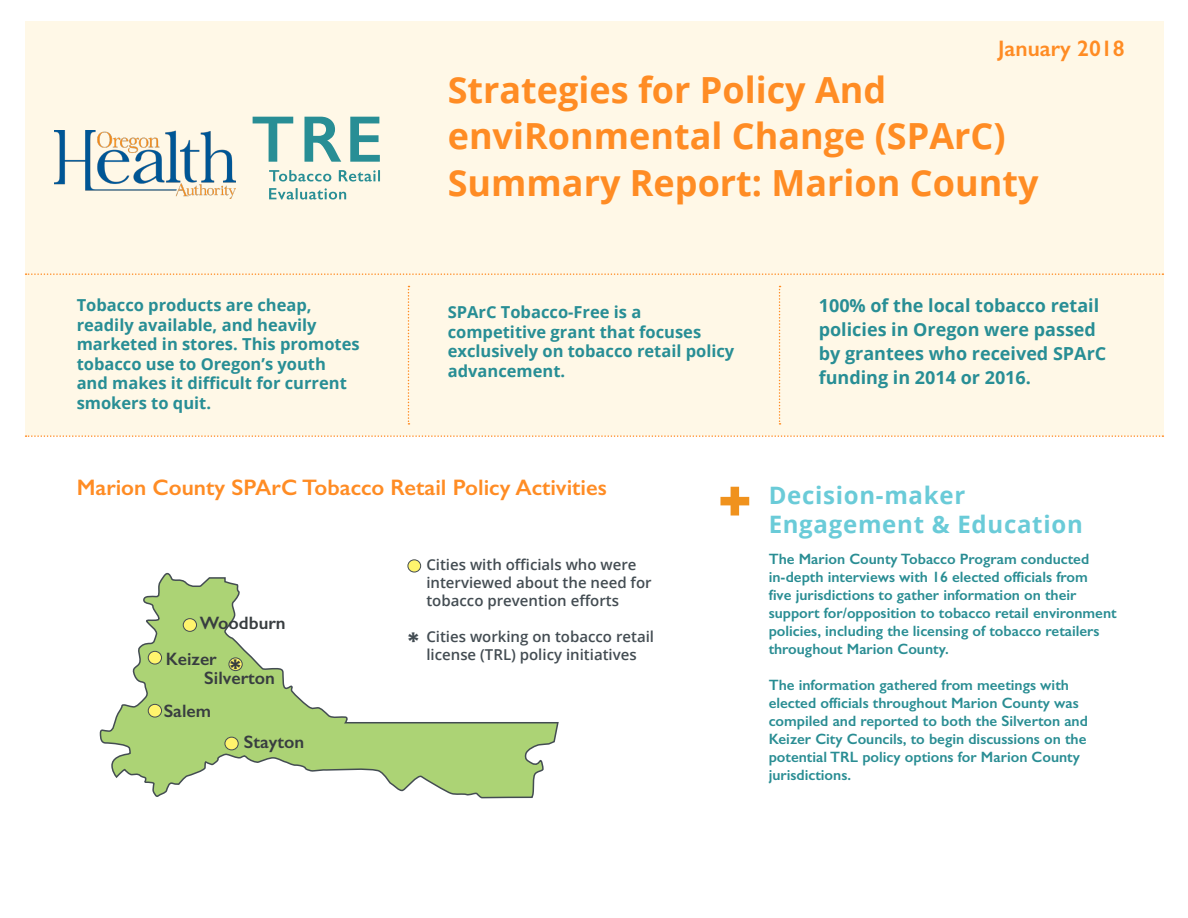
<style>
.page{position:relative;width:1188px;height:918px;background:#fff}
.page>*{position:absolute;margin:0;border:0;box-sizing:border-box;transform-origin:0 0}
.t1{font:900 54px "Arial";color:#f0921d}
.latest_subheader{font:700 36px/46.5px "Open Sans";color:#ff8c24}
.latest_number_highli{font:700 24px "Open Sans";letter-spacing:.03em;color:#6acbd8}
.Subheaders{font:600 22.5px "Gill Sans";color:#ff8c24}
.latest_subheader-2{font:700 18px/24px "Open Sans";color:#288e95}
.small_sans_serif{font:600 18px "Gill Sans";color:#383d40}
.latest_subheader-3{font:700 16.5px/19.5px "Open Sans";color:#288e95}
.Paragraph_Style_2{font:600 15px/18px "Gill Sans";color:#298d93}
.legend_text{font:600 15px/18px "Open Sans";color:#434c52}
</style>
<div class="page">
<div style="left:408px;top:560px;width:13px;height:12px;background:#fff46d;border-radius:50%"></div>
<div style="left:408px;top:560px;width:13px;height:12px;border:1px solid #434c52;border-radius:50%"></div>
<div style="left:25px;top:21px;width:1138px;height:414px;background:#fff8e7"></div>
<svg style="left:408px;top:286px;width:1px;height:139px"></svg>
<svg style="left:779px;top:286px;width:2px;height:139px"></svg>
<svg style="left:26px;top:435px;width:1137px;height:2px"></svg>
<svg style="left:26px;top:273px;width:1137px;height:2px"></svg>
<svg style="left:253px;top:117px;width:127px;height:45px"></svg>
<svg style="left:269px;top:170px;width:111px;height:12px"></svg>
<svg style="left:269px;top:188px;width:77px;height:12px"></svg>
<img style="left:54px;top:130px;width:181px;height:68px">
<svg style="left:99px;top:569px;width:460px;height:230px"></svg>
<div style="left:148px;top:651px;width:14px;height:13px;background:#fff46d;border-radius:50%"></div>
<div style="left:148px;top:651px;width:14px;height:13px;border:1px solid #434c52;border-radius:50%"></div>
<div style="left:148px;top:704px;width:14px;height:13px;background:#fff46d;border-radius:50%"></div>
<div style="left:148px;top:704px;width:14px;height:13px;border:1px solid #434c52;border-radius:50%"></div>
<div style="left:183px;top:619px;width:14px;height:12px;background:#fff46d;border-radius:50%"></div>
<div style="left:183px;top:618px;width:14px;height:14px;border:1px solid #434c52;border-radius:50%"></div>
<div style="left:225px;top:737px;width:13px;height:13px;background:#fff46d;border-radius:50%"></div>
<div style="left:225px;top:737px;width:13px;height:13px;border:1px solid #434c52;border-radius:50%"></div>
<div style="left:229px;top:658px;width:13px;height:13px;border:1px solid #434c52;border-radius:50%"></div>
<svg style="left:408px;top:632px;width:11px;height:10px"></svg>
<svg style="left:230px;top:659px;width:11px;height:10px"></svg>
<p class="Subheaders" style="left:998px;top:35px;width:128px">January 2018</p>
<p class="latest_subheader" style="left:448px;top:65px;width:592px">Strategies for Policy And enviRonmental Change (SPArC)<br>Summary Report: Marion County</p>
<p class="latest_subheader-3" style="left:77px;top:295px;width:285px">Tobacco products are cheap, readily available, and heavily marketed in stores. This promotes tobacco use to Oregon’s youth and makes it difficult for current smokers to quit.</p>
<p class="latest_subheader-3" style="left:448px;top:302px;width:288px">SPArC Tobacco-Free is a competitive grant that focuses exclusively on tobacco retail policy advancement.</p>
<p class="latest_subheader-2" style="left:819px;top:293px;width:289px">100% of the local tobacco retail policies in Oregon were passed by grantees who received SPArC funding in 2014 or 2016.</p>
<p class="Subheaders" style="left:77px;top:474px;width:532px">Marion County SPArC Tobacco Retail Policy Activities</p>
<p class="small_sans_serif" style="left:200px;top:612px;width:87px">Woodburn</p>
<p class="small_sans_serif" style="left:166px;top:648px;width:52px">Keizer</p>
<p class="small_sans_serif" style="left:204px;top:667px;width:72px">Silverton</p>
<p class="small_sans_serif" style="left:164px;top:700px;width:49px">Salem</p>
<p class="small_sans_serif" style="left:244px;top:731px;width:62px">Stayton</p>
<p class="legend_text" style="left:426px;top:556px;width:227px">Cities with officials who were interviewed about the need for tobacco prevention efforts</p>
<p class="legend_text" style="left:426px;top:628px;width:229px">Cities working on tobacco retail license (TRL) policy initiatives</p>
<p class="t1" style="left:717px;top:471px;width:37px">+</p>
<p class="latest_number_highli" style="left:769px;top:479px;width:198px">Decision-maker</p>
<p class="latest_number_highli" style="left:769px;top:507px;width:316px">Engagement &amp; Education</p>
<p class="Paragraph_Style_2" style="left:769px;top:550px;width:349px">The Marion County Tobacco Program conducted in-depth interviews with 16 elected officials from<br>five jurisdictions to gather information on their support for/opposition to tobacco retail environment policies, including the licensing of tobacco retailers throughout Marion County.</p>
<p class="Paragraph_Style_2" style="left:769px;top:676px;width:321px">The information gathered from meetings with elected officials throughout Marion County was compiled and reported to both the Silverton and Keizer City Councils, to begin discussions on the potential TRL policy options for Marion County jurisdictions.</p>
</div>
